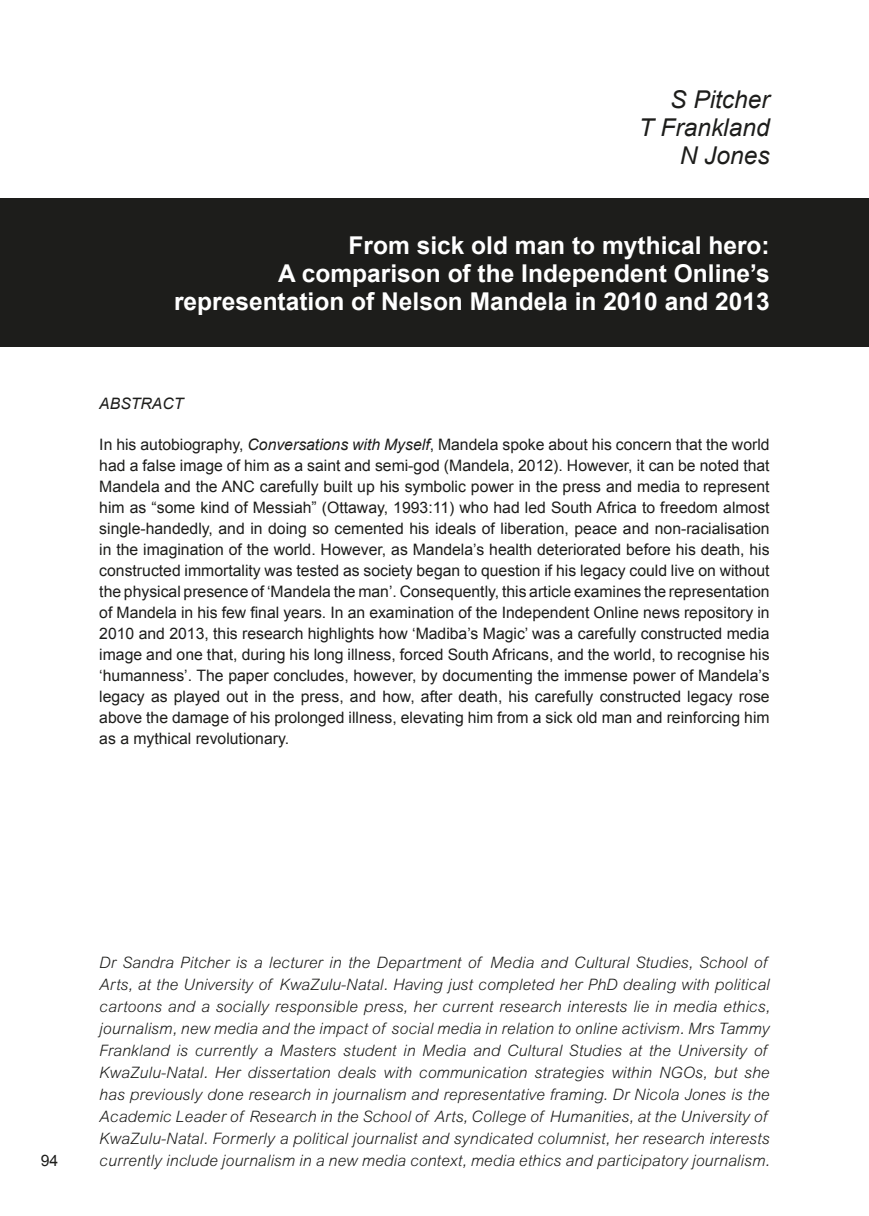
<style>
.page{position:relative;width:869px;height:1216px;background:#fff}
.page>*{position:absolute;margin:0;border:0;box-sizing:border-box;transform-origin:0 0}
.t1{font:700 24.5px/28px "Arial";color:#fff;text-align:right}
.t2{font:italic 24.5px/28px "Arial";color:#1d1d1b;text-align:right}
.t3{font:15.75px/21px "Arial";color:#1d1d1b;text-align:justify}
.t4{font:italic 300 15.75px/22.1px "Arial";letter-spacing:.005em;color:#1d1d1b}
.t5{font:italic 15.75px "Arial";color:#1d1d1b}
.s1{font-style:italic}
</style>
<div class="page">
<div style="left:0;top:198px;width:868px;height:149px;background:#1d1d1b"></div>
<h1 class="t2" style="left:638px;top:85px;width:132px">S Pitcher<br>T Frankland<br>N Jones</h1>
<h1 class="t1" style="left:174px;top:232px;width:597px">From sick old man to mythical hero:<br>A comparison of the Independent Online’s representation of Nelson Mandela in 2010 and 2013</h1>
<p class="t5" style="left:99px;top:393px;width:86px">ABSTRACT</p>
<p class="t3" style="left:99px;top:434px;width:671px">In his autobiography, <span class="s1">Conversations with Myself</span>, Mandela spoke about his concern that the world had a false image of him as a saint and semi-god (Mandela, 2012). However, it can be noted that Mandela and the ANC carefully built up his symbolic power in the press and media to represent him as “some kind of Messiah” (Ottaway, 1993:11) who had led South Africa to freedom almost single-handedly, and in doing so cemented his ideals of liberation, peace and non-racialisation in the imagination of the world. However, as Mandela’s health deteriorated before his death, his constructed immortality was tested as society began to question if his legacy could live on without the physical presence of ‘Mandela the man’. Consequently, this article examines the representation of Mandela in his few final years. In an examination of the Independent Online news repository in 2010 and 2013, this research highlights how ‘Madiba’s Magic’ was a carefully constructed media image and one that, during his long illness, forced South Africans, and the world, to recognise his ‘humanness’. The paper concludes, however, by documenting the immense power of Mandela’s legacy as played out in the press, and how, after death, his carefully constructed legacy rose above the damage of his prolonged illness, elevating him from a sick old man and reinforcing him as a mythical revolutionary.</p>
<p class="t3" style="left:41px;top:1150px;width:19px">94</p>
<p class="t4" style="left:99px;top:951px;width:671px">Dr Sandra Pitcher is a lecturer in the Department of Media and Cultural Studies, School of Arts, at the University of KwaZulu-Natal. Having just completed her PhD dealing with political cartoons and a socially responsible press, her current research interests lie in media ethics, journalism, new media and the impact of social media in relation to online activism. Mrs Tammy Frankland is currently a Masters student in Media and Cultural Studies at the University of KwaZulu-Natal. Her dissertation deals with communication strategies within NGOs, but she has previously done research in journalism and representative framing. Dr Nicola Jones is the Academic Leader of Research in the School of Arts, College of Humanities, at the University of KwaZulu-Natal. Formerly a political journalist and syndicated columnist, her research interests currently include journalism in a new media context, media ethics and participatory journalism.</p>
</div>
